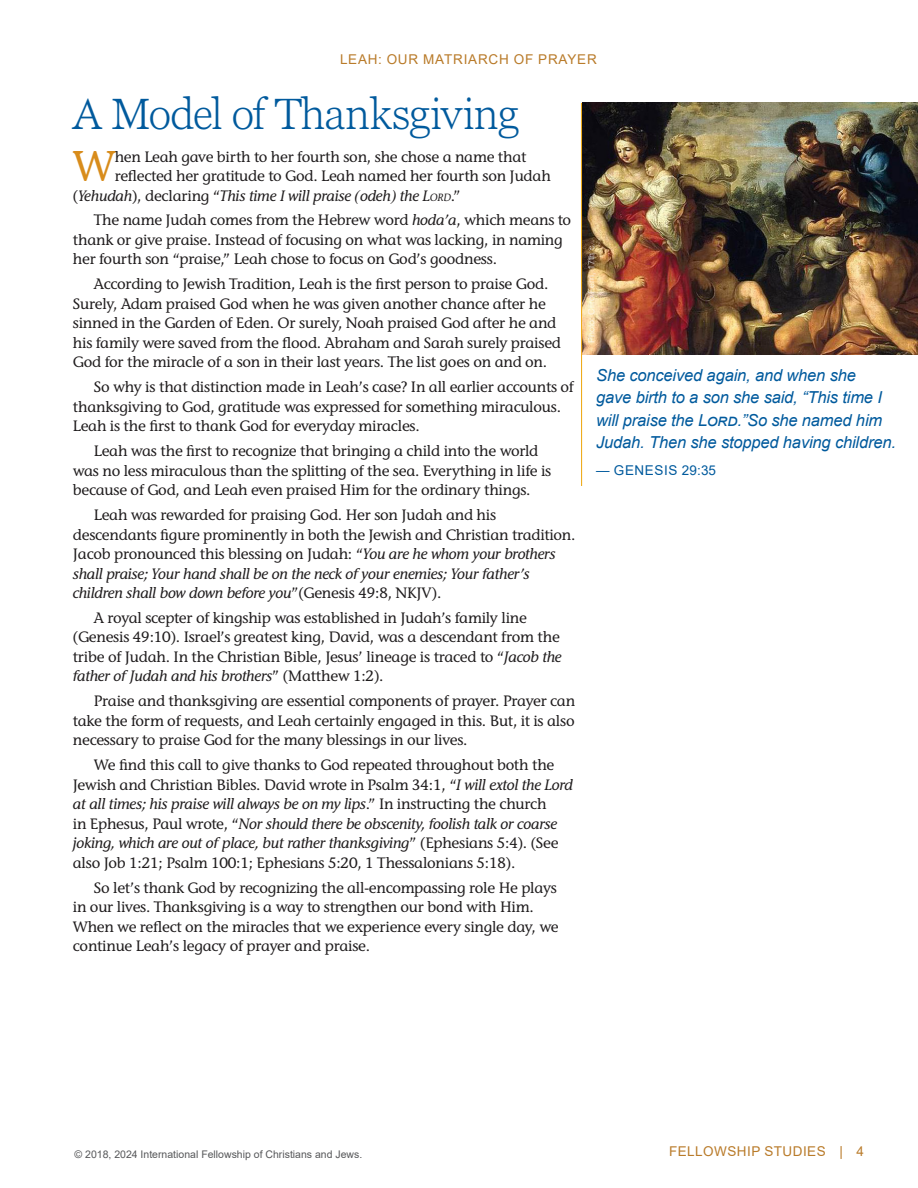
<style>
.page{position:relative;width:918px;height:1188px;background:#fff}
.page>*{position:absolute;margin:0;border:0;box-sizing:border-box;transform-origin:0 0}
.t1{font:300 43.5px "Georgia Pro";letter-spacing:-.02em;color:#015a9d}
.BODY_1{font:500 42.9px "Stone Informal ITC Pro";color:#d88c1b}
.QUOTE{font:italic 16.5px/22.5px "Arial";letter-spacing:-.01em;color:#015a9d}
.BODY{font:500 15px/19.5px "Stone Informal ITC Pro";letter-spacing:-.015em;color:#201d1e}
.BODY_1-2{font:500 15px "Stone Informal ITC Pro";letter-spacing:-.015em;color:#201d1e}
.BODY_1-3{font:italic 500 15px "Stone Informal ITC Pro";letter-spacing:-.015em;color:#201d1e}
.t2{font:13.5px "Arial";letter-spacing:.05em;color:#b97b2a}
.QUOTE-2{font:13.5px "Arial";letter-spacing:.045em;color:#015a9d}
.t3{font:10.5px "Arial";color:#57585a}
.t4{font:9px "Arial";color:#fff}
.s1{font-style:normal}
.s2{font-style:inherit}
.s3{font-size:10.5px}
.s4{font-style:italic}
</style>
<div class="page">
<img style="left:582px;top:103px;width:336px;height:252px">
<hr style="left:581px;top:103px;width:1px;height:383px;background:#efac1c">
<p class="t2" style="left:340px;top:50px;width:258px">LEAH: OUR MATRIARCH OF PRAYER</p>
<h1 class="t1" style="left:73px;top:89px;width:448px">A Model of Thanksgiving</h1>
<p class="BODY_1" style="left:72px;top:140px;width:44px">W</p>
<p class="BODY_1-2" style="left:115px;top:147px;width:413px">hen Leah gave birth to her fourth son, she chose a name that</p>
<p class="BODY_1-2" style="left:115px;top:167px;width:438px">reflected her gratitude to God. Leah named her fourth son Judah</p>
<p class="BODY_1-3" style="left:73px;top:186px;width:389px"><span class="s1">(</span>Yehudah<span class="s1">), declaring “</span>This time I will praise (odeh) the <span class="s2">L</span><span class="s3">ord</span><span class="s1">.”</span></p>
<p class="BODY" style="left:73px;top:210px;width:500px;text-indent:21px">The name Judah comes from the Hebrew word <span class="s4">hoda’a</span>, which means to thank or give praise. Instead of focusing on what was lacking, in naming her fourth son “praise,” Leah chose to focus on God’s goodness.</p>
<p class="BODY" style="left:73px;top:274px;width:490px;text-indent:21px">According to Jewish Tradition, Leah is the first person to praise God.<br>Surely, Adam praised God when he was given another chance after he sinned in the Garden of Eden. Or surely, Noah praised God after he and his family were saved from the flood. Abraham and Sarah surely praised God for the miracle of a son in their last years. The list goes on and on.</p>
<p class="BODY" style="left:73px;top:377px;width:503px;text-indent:21px">So why is that distinction made in Leah’s case? In all earlier accounts of thanksgiving to God, gratitude was expressed for something miraculous.<br>Leah is the first to thank God for everyday miracles.</p>
<p class="BODY" style="left:73px;top:441px;width:480px;text-indent:21px">Leah was the first to recognize that bringing a child into the world was no less miraculous than the splitting of the sea. Everything in life is because of God, and Leah even praised Him for the ordinary things.</p>
<p class="BODY" style="left:73px;top:505px;width:504px;text-indent:21px">Leah was rewarded for praising God. Her son Judah and his descendants figure prominently in both the Jewish and Christian tradition.<br>Jacob pronounced this blessing on Judah: “<span class="s4">You are he whom your brothers shall praise; Your hand shall be on the neck of your enemies; Your father’s children shall bow down before you</span>”(Genesis 49:8, NKJV).</p>
<p class="BODY" style="left:73px;top:608px;width:490px;text-indent:21px">A royal scepter of kingship was established in Judah’s family line (Genesis 49:10). Israel’s greatest king, David, was a descendant from the tribe of Judah. In the Christian Bible, Jesus’ lineage is traced to “<span class="s4">Jacob the father of Judah and his brothers</span>” (Matthew 1:2).</p>
<p class="BODY" style="left:73px;top:691px;width:504px;text-align:justify;text-indent:21px">Praise and thanksgiving are essential components of prayer. Prayer can take the form of requests, and Leah certainly engaged in this. But, it is also necessary to praise God for the many blessings in our lives.</p>
<p class="BODY" style="left:73px;top:755px;width:502px;text-indent:21px">We find this call to give thanks to God repeated throughout both the Jewish and Christian Bibles. David wrote in Psalm 34:1, “<span class="s4">I will extol the Lord at all times; his praise will always be on my lips</span>.” In instructing the church<br>in Ephesus, Paul wrote, “<span class="s4">Nor should there be obscenity, foolish talk or coarse joking, which are out of place, but rather thanksgiving</span>” (Ephesians 5:4). (See also Job 1:21; Psalm 100:1; Ephesians 5:20, 1 Thessalonians 5:18).</p>
<p class="BODY" style="left:73px;top:878px;width:487px;text-indent:21px">So let’s thank God by recognizing the all-encompassing role He plays in our lives. Thanksgiving is a way to strengthen our bond with Him.<br>When we reflect on the miracles that we experience every single day, we continue Leah’s legacy of prayer and praise.</p>
<p class="t4" style="left:585px;top:343px;width:102px;rotate:-90deg">Photo: Ciiro Ferri, 17th c.</p>
<p class="QUOTE" style="left:596px;top:364px;width:301px">She conceived again, and when she<br>gave birth to a son she said, “This time I will praise the Lord.”So she named him Judah. Then she stopped having children.</p>
<p class="QUOTE-2" style="left:596px;top:461px;width:121px">— GENESIS 29:35</p>
<p class="t3" style="left:75px;top:1147px;width:289px">© 2018, 2024 International Fellowship of Christians and Jews.</p>
<p class="t2" style="left:669px;top:1142px;width:196px">FELLOWSHIP STUDIES | 4</p>
</div>
